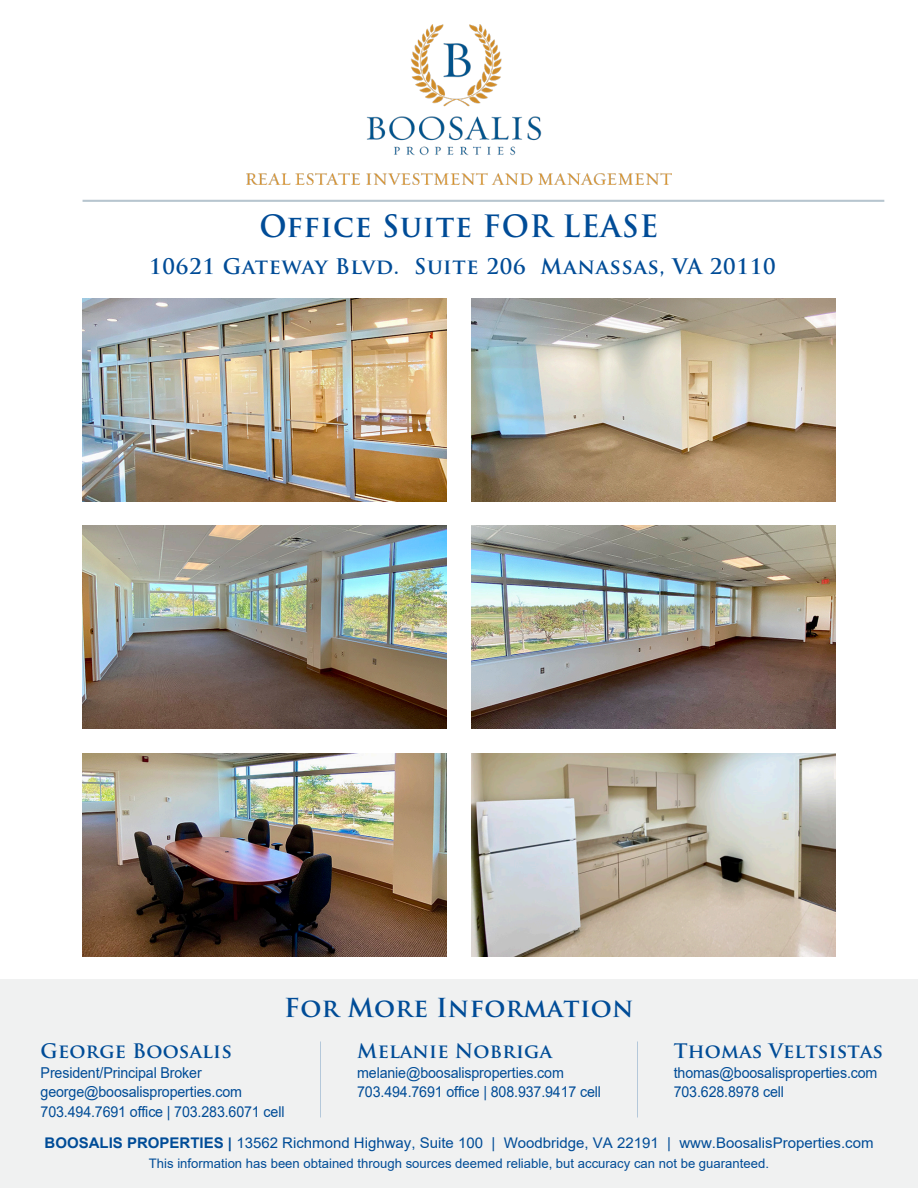
<style>
.page{position:relative;width:918px;height:1188px;background:#fff}
.page>*{position:absolute;margin:0;border:0;box-sizing:border-box;transform-origin:0 0}
.t1{font:700 30px "Trajan Pro";letter-spacing:.03em;color:#004c97}
.t2{font:700 25.5px "Trajan Pro";letter-spacing:.01em;color:#004c97}
.t3{font:700 21px "Trajan Pro";letter-spacing:.035em;color:#004c97}
.t4{font:700 19.5px "Trajan Pro";letter-spacing:.01em;color:#004c97}
.t5{font:15px/19.5px "Arial";letter-spacing:-.01em;color:#004c97;scale:.95 1}
.t6{font:14.7px "Arial";color:#004c97}
.t7{font:13.2px "Arial";color:#004c97}
.s1{font-weight:700}
</style>
<div class="page">
<div style="left:0;top:980px;width:918px;height:208px;background:#f0f1f1"></div>
<img style="left:246px;top:24px;width:426px;height:160px">
<hr style="left:83px;top:200px;width:801px;height:2px;background:#0f3e60">
<img style="left:83px;top:298px;width:363px;height:203px">
<img style="left:472px;top:298px;width:363px;height:203px">
<img style="left:83px;top:526px;width:363px;height:203px">
<img style="left:472px;top:526px;width:363px;height:203px">
<img style="left:83px;top:753px;width:363px;height:203px">
<img style="left:472px;top:753px;width:363px;height:203px">
<h1 class="t1" style="left:260px;top:207px;width:400px">Office Suite FOR LEASE</h1>
<h3 class="t3" style="left:149px;top:253px;width:628px">10621 Gateway Blvd. Suite 206 Manassas, VA 20110</h3>
<h2 class="t2" style="left:284px;top:992px;width:351px">For More Information</h2>
<h3 class="t4" style="left:41px;top:1039px;width:193px">George Boosalis</h3>
<p class="t5" style="left:41px;top:1063px;width:258px">President/Principal Broker george@boosalisproperties.com<br>703.494.7691 office | 703.283.6071 cell</p>
<h3 class="t4" style="left:357px;top:1039px;width:196px">Melanie Nobriga</h3>
<p class="t5" style="left:357px;top:1063px;width:258px">melanie@boosalisproperties.com<br>703.494.7691 office | 808.937.9417 cell</p>
<p class="t6" style="left:45px;top:1133px;width:831px"><span class="s1">BOOSALIS PROPERTIES |</span> 13562 Richmond Highway, Suite 100 | Woodbridge, VA 22191 | www.BoosalisProperties.com</p>
<h3 class="t4" style="left:674px;top:1039px;width:211px">Thomas Veltsistas</h3>
<p class="t5" style="left:674px;top:1063px;width:216px">thomas@boosalisproperties.com<br>703.628.8978 cell</p>
<p class="t7" style="left:149px;top:1154px;width:622px">This information has been obtained through sources deemed reliable, but accuracy can not be guaranteed.</p>
</div>
